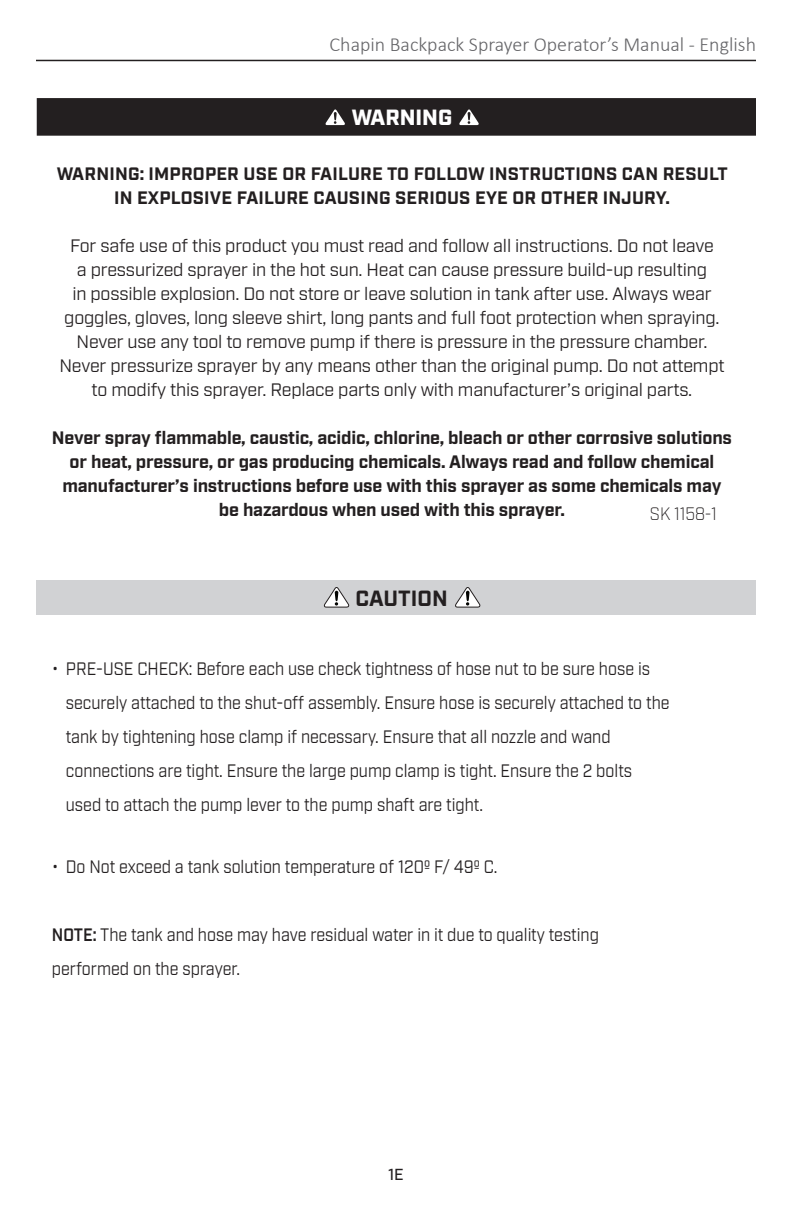
<style>
.page{position:relative;width:792px;height:1224px;background:#fff}
.page>*{position:absolute;margin:0;border:0;box-sizing:border-box;transform-origin:0 0}
.t1{font:900 22px "Industry";color:#fff}
.t2{font:700 22px "Industry";color:#231f20}
.t3{font:300 20px "Calibri";color:#656568}
.t4{font:18px/24px "Industry";letter-spacing:-.01em;color:#231f20;text-align:center}
.t5{font:18px/34px "Industry";letter-spacing:-.01em;color:#231f20;scale:.9 1}
.t6{font:700 18px/24px "Industry";letter-spacing:-.01em;color:#231f20;text-align:center}
.t7{font:700 18px/24px "Industry";letter-spacing:.01em;color:#231f20;text-align:center}
.t8{font:300 18px "Industry";color:#231f20;scale:.9 1}
.t9{font:500 16px "Industry";color:#231f20}
.s1{font-weight:600}
</style>
<div class="page">
<div style="left:38px;top:99px;width:717px;height:36px;background:#231f20"></div>
<div style="left:37px;top:98px;width:719px;height:38px;border:2px solid #231f20"></div>
<svg style="left:459px;top:109px;width:20px;height:16px"></svg>
<svg style="left:325px;top:109px;width:20px;height:16px"></svg>
<div style="left:36px;top:580px;width:720px;height:35px;background:#d1d2d4"></div>
<svg style="left:323px;top:587px;width:27px;height:21px"></svg>
<svg style="left:455px;top:587px;width:26px;height:21px"></svg>
<hr style="left:36px;top:60px;width:720px;height:1px;background:#231f20">
<p class="t3" style="left:330px;top:32px;width:428px">Chapin Backpack Sprayer Operator’s Manual - English</p>
<p class="t1" style="left:352px;top:104px;width:102px">WARNING</p>
<p class="t7" style="left:57px;top:163px;width:673px">WARNING: IMPROPER USE OR FAILURE TO FOLLOW INSTRUCTIONS CAN RESULT<br>IN EXPLOSIVE FAILURE CAUSING SERIOUS EYE OR OTHER INJURY.</p>
<p class="t4" style="left:59px;top:234px;width:667px">For safe use of this product you must read and follow all instructions. Do not leave<br>a pressurized sprayer in the hot sun. Heat can cause pressure build-up resulting<br>in possible explosion. Do not store or leave solution in tank after use. Always wear goggles, gloves, long sleeve shirt, long pants and full foot protection when spraying.<br>Never use any tool to remove pump if there is pressure in the pressure chamber.<br>Never pressurize sprayer by any means other than the original pump. Do not attempt to modify this sprayer. Replace parts only with manufacturer’s original parts.</p>
<p class="t6" style="left:52px;top:427px;width:682px">Never spray flammable, caustic, acidic, chlorine, bleach or other corrosive solutions or heat, pressure, or gas producing chemicals. Always read and follow chemical manufacturer’s instructions before use with this sprayer as some chemicals may be hazardous when used with this sprayer.</p>
<p class="t8" style="left:650px;top:503px;width:76px">SK 1158-1</p>
<p class="t2" style="left:356px;top:585px;width:94px">CAUTION</p>
<p class="t5" style="left:66px;top:652px;width:672px;text-indent:-14px">• PRE-USE CHECK: Before each use check tightness of hose nut to be sure hose is securely attached to the shut-off assembly. Ensure hose is securely attached to the tank by tightening hose clamp if necessary. Ensure that all nozzle and wand connections are tight. Ensure the large pump clamp is tight. Ensure the 2 bolts used to attach the pump lever to the pump shaft are tight.</p>
<p class="t5" style="left:52px;top:851px;width:497px">• Do Not exceed a tank solution temperature of 120º F/ 49º C.</p>
<p class="t5" style="left:52px;top:919px;width:609px"><span class="s1">NOTE:</span> The tank and hose may have residual water in it due to quality testing performed on the sprayer.</p>
<p class="t9" style="left:388px;top:1165px;width:17px">1E</p>
</div>
